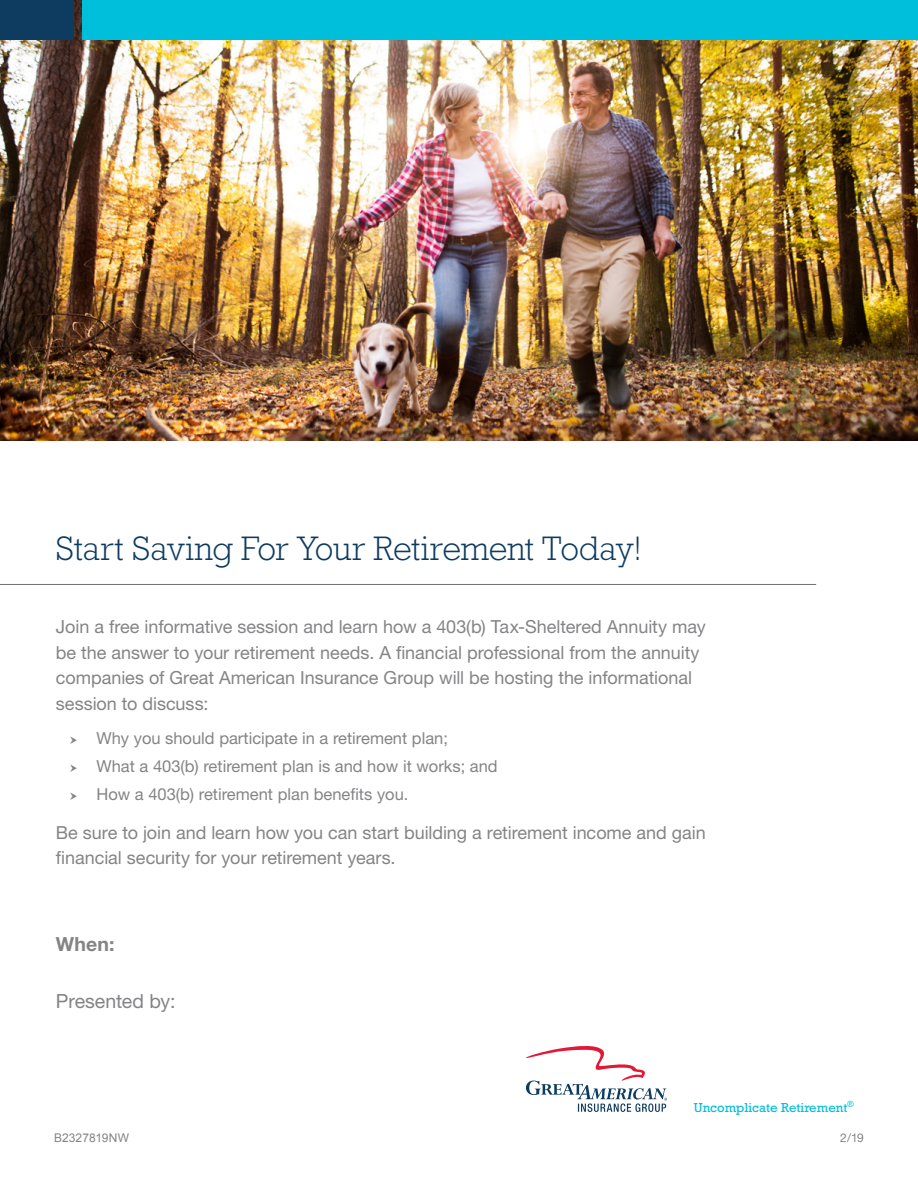
<style>
.page{position:relative;width:918px;height:1188px;background:#fff}
.page>*{position:absolute;margin:0;border:0;box-sizing:border-box;transform-origin:0 0}
.t1{font:300 34.5px "Rockwell Std";letter-spacing:-.01em;color:#0e3b60}
.t2{font:19.5px "Helvetica Neue LT Std";letter-spacing:-.005em;color:#848487}
.t3{font:700 19.5px "Helvetica Neue LT Std";color:#848487}
.t4{font:18px/25.5px "Helvetica Neue LT Std";letter-spacing:-.005em;color:#848487}
.t5{font:16.5px/27.8px "Helvetica Neue LT Std";color:#848487}
.t6{font:13.2px "Rockwell Std";color:#00bfdb}
.t7{font:12px "Arial";letter-spacing:.005em;color:#848487}
.t8{font:12px "Helvetica Neue LT Std";color:#848487}
</style>
<div class="page">
<img style="left:0;top:0;width:918px;height:441px">
<div style="left:82px;top:0;width:836px;height:39px;background:#00bfdb"></div>
<div style="left:0;top:0;width:73px;height:40px;background:#0e3b60"></div>
<hr style="left:0;top:584px;width:816px;height:1px;background:#6d6f73">
<svg style="left:526px;top:1046px;width:141px;height:66px"></svg>
<h1 class="t1" style="left:56px;top:529px;width:587px">Start Saving For Your Retirement Today!</h1>
<p class="t4" style="left:56px;top:614px;width:651px">Join a free informative session and learn how a 403(b) Tax-Sheltered Annuity may be the answer to your retirement needs. A financial professional from the annuity companies of Great American Insurance Group will be hosting the informational session to discuss:</p>
<p class="t5" style="left:96px;top:724px;width:403px">Why you should participate in a retirement plan;<br>What a 403(b) retirement plan is and how it works; and<br>How a 403(b) retirement plan benefits you.</p>
<p class="t4" style="left:56px;top:819px;width:651px">Be sure to join and learn how you can start building a retirement income and gain financial security for your retirement years.</p>
<p class="t3" style="left:56px;top:932px;width:60px">When:</p>
<p class="t2" style="left:56px;top:990px;width:121px">Presented by:</p>
<p class="t6" style="left:694px;top:1100px;width:162px">Uncomplicate Retirement<sup>®</sup></p>
<p class="t7" style="left:54px;top:1130px;width:77px">B2327819NW</p>
<p class="t8" style="left:840px;top:1131px;width:25px">2/19</p>
</div>
